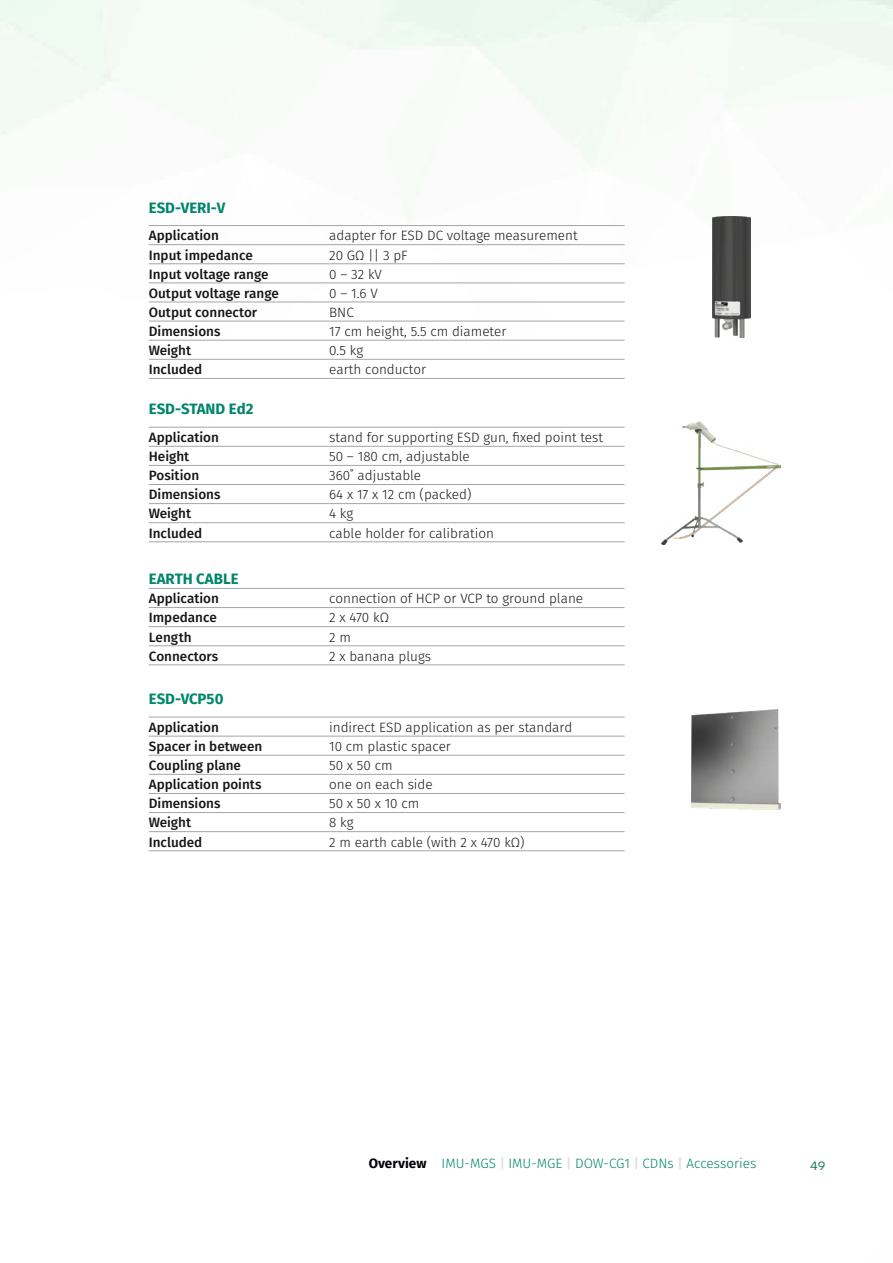
<style>
.page{position:relative;width:893px;height:1263px;background:#fff}
.page>*{position:absolute;margin:0;border:0;box-sizing:border-box;transform-origin:0 0}
.Introtext_Grün_Broch{font:700 15px "Fira Sans";color:#00866a}
.TS_Tabelleneinträge{font:700 15px "Fira Sans";color:#00866a}
.t1{font:15px "Novecentosanswide";color:#23805f}
.TS_Tabelleneinträge-2{font:300 13.5px "Fira Sans";color:#151616}
.TS_Tabelleneintrag_p{font:500 13.5px "Fira Sans";color:#151616}
.t2{font:300 13.5px "Fira Sans";color:#00866a}
.s1{font-weight:700;color:#020307}
.s2{font-weight:500;color:#dddede}
</style>
<div class="page">
<img style="left:0;top:0;width:893px;height:852px">
<hr style="left:149px;top:225px;width:180px;height:1px;background:#a4a5a5">
<hr style="left:329px;top:225px;width:296px;height:1px;background:#a4a5a5">
<hr style="left:149px;top:244px;width:180px;height:1px;background:#a4a5a5">
<hr style="left:329px;top:244px;width:296px;height:1px;background:#a4a5a5">
<hr style="left:149px;top:263px;width:180px;height:1px;background:#a4a5a5">
<hr style="left:329px;top:263px;width:296px;height:1px;background:#a4a5a5">
<hr style="left:149px;top:283px;width:180px;height:1px;background:#a4a5a5">
<hr style="left:329px;top:283px;width:296px;height:1px;background:#a4a5a5">
<hr style="left:149px;top:302px;width:180px;height:1px;background:#a4a5a5">
<hr style="left:329px;top:302px;width:296px;height:1px;background:#a4a5a5">
<hr style="left:149px;top:321px;width:180px;height:1px;background:#a4a5a5">
<hr style="left:329px;top:321px;width:296px;height:1px;background:#a4a5a5">
<hr style="left:149px;top:340px;width:180px;height:1px;background:#a4a5a5">
<hr style="left:329px;top:340px;width:296px;height:1px;background:#a4a5a5">
<hr style="left:149px;top:359px;width:180px;height:1px;background:#a4a5a5">
<hr style="left:329px;top:359px;width:296px;height:1px;background:#a4a5a5">
<hr style="left:149px;top:378px;width:180px;height:1px;background:#a4a5a5">
<hr style="left:329px;top:378px;width:296px;height:1px;background:#a4a5a5">
<hr style="left:149px;top:427px;width:180px;height:1px;background:#a4a5a5">
<hr style="left:329px;top:427px;width:296px;height:1px;background:#a4a5a5">
<hr style="left:149px;top:446px;width:180px;height:1px;background:#a4a5a5">
<hr style="left:329px;top:446px;width:296px;height:1px;background:#a4a5a5">
<hr style="left:149px;top:465px;width:180px;height:1px;background:#a4a5a5">
<hr style="left:329px;top:465px;width:296px;height:1px;background:#a4a5a5">
<hr style="left:149px;top:484px;width:180px;height:1px;background:#a4a5a5">
<hr style="left:329px;top:484px;width:296px;height:1px;background:#a4a5a5">
<hr style="left:149px;top:503px;width:180px;height:1px;background:#a4a5a5">
<hr style="left:329px;top:503px;width:296px;height:1px;background:#a4a5a5">
<hr style="left:149px;top:522px;width:180px;height:1px;background:#a4a5a5">
<hr style="left:329px;top:522px;width:296px;height:1px;background:#a4a5a5">
<hr style="left:149px;top:541px;width:180px;height:1px;background:#a4a5a5">
<hr style="left:329px;top:541px;width:296px;height:1px;background:#a4a5a5">
<hr style="left:149px;top:588px;width:180px;height:1px;background:#a4a5a5">
<hr style="left:329px;top:588px;width:296px;height:1px;background:#a4a5a5">
<hr style="left:149px;top:607px;width:180px;height:1px;background:#a4a5a5">
<hr style="left:329px;top:607px;width:296px;height:1px;background:#a4a5a5">
<hr style="left:149px;top:626px;width:180px;height:1px;background:#a4a5a5">
<hr style="left:329px;top:626px;width:296px;height:1px;background:#a4a5a5">
<hr style="left:149px;top:645px;width:180px;height:1px;background:#a4a5a5">
<hr style="left:329px;top:645px;width:296px;height:1px;background:#a4a5a5">
<hr style="left:149px;top:665px;width:180px;height:1px;background:#a4a5a5">
<hr style="left:329px;top:665px;width:296px;height:1px;background:#a4a5a5">
<hr style="left:149px;top:717px;width:180px;height:1px;background:#a4a5a5">
<hr style="left:329px;top:717px;width:296px;height:1px;background:#a4a5a5">
<hr style="left:149px;top:736px;width:180px;height:1px;background:#a4a5a5">
<hr style="left:329px;top:736px;width:296px;height:1px;background:#a4a5a5">
<hr style="left:149px;top:755px;width:180px;height:1px;background:#a4a5a5">
<hr style="left:329px;top:755px;width:296px;height:1px;background:#a4a5a5">
<hr style="left:149px;top:774px;width:180px;height:1px;background:#a4a5a5">
<hr style="left:329px;top:774px;width:296px;height:1px;background:#a4a5a5">
<hr style="left:149px;top:793px;width:180px;height:1px;background:#a4a5a5">
<hr style="left:329px;top:793px;width:296px;height:1px;background:#a4a5a5">
<hr style="left:149px;top:812px;width:180px;height:1px;background:#a4a5a5">
<hr style="left:329px;top:812px;width:296px;height:1px;background:#a4a5a5">
<hr style="left:149px;top:831px;width:180px;height:1px;background:#a4a5a5">
<hr style="left:329px;top:831px;width:296px;height:1px;background:#a4a5a5">
<hr style="left:149px;top:850px;width:180px;height:1px;background:#a4a5a5">
<hr style="left:329px;top:850px;width:296px;height:1px;background:#a4a5a5">
<img style="left:713px;top:217px;width:37px;height:121px">
<img style="left:662px;top:421px;width:119px;height:123px">
<img style="left:691px;top:709px;width:90px;height:100px">
<p class="Introtext_Grün_Broch" style="left:149px;top:197px;width:78px">ESD-VERI-V</p>
<p class="TS_Tabelleneintrag_p" style="left:149px;top:226px;width:72px">Application</p>
<p class="TS_Tabelleneinträge-2" style="left:329px;top:226px;width:250px">adapter for ESD DC voltage measurement</p>
<p class="TS_Tabelleneintrag_p" style="left:149px;top:245px;width:105px">Input impedance</p>
<p class="TS_Tabelleneinträge-2" style="left:329px;top:245px;width:80px">20 GΩ || 3 pF</p>
<p class="TS_Tabelleneintrag_p" style="left:149px;top:264px;width:121px">Input voltage range</p>
<p class="TS_Tabelleneinträge-2" style="left:329px;top:264px;width:54px">0 – 32 kV</p>
<p class="TS_Tabelleneintrag_p" style="left:149px;top:284px;width:132px">Output voltage range</p>
<p class="TS_Tabelleneinträge-2" style="left:329px;top:284px;width:50px">0 – 1.6 V</p>
<p class="TS_Tabelleneintrag_p" style="left:149px;top:303px;width:110px">Output connector</p>
<p class="TS_Tabelleneinträge-2" style="left:329px;top:303px;width:26px">BNC</p>
<p class="TS_Tabelleneintrag_p" style="left:149px;top:322px;width:73px">Dimensions</p>
<p class="TS_Tabelleneinträge-2" style="left:329px;top:322px;width:179px">17 cm height, 5.5 cm diameter</p>
<p class="TS_Tabelleneintrag_p" style="left:149px;top:341px;width:44px">Weight</p>
<p class="TS_Tabelleneinträge-2" style="left:329px;top:341px;width:35px">0.5 kg</p>
<p class="TS_Tabelleneintrag_p" style="left:149px;top:360px;width:55px">Included</p>
<p class="TS_Tabelleneinträge-2" style="left:329px;top:360px;width:98px">earth conductor</p>
<p class="Introtext_Grün_Broch" style="left:149px;top:398px;width:106px">ESD-STAND Ed2</p>
<p class="TS_Tabelleneintrag_p" style="left:149px;top:428px;width:72px">Application</p>
<p class="TS_Tabelleneinträge-2" style="left:329px;top:428px;width:275px">stand for supporting ESD gun, fixed point test</p>
<p class="TS_Tabelleneintrag_p" style="left:149px;top:447px;width:42px">Height</p>
<p class="TS_Tabelleneinträge-2" style="left:329px;top:447px;width:142px">50 – 180 cm, adjustable</p>
<p class="TS_Tabelleneintrag_p" style="left:149px;top:466px;width:52px">Position</p>
<p class="TS_Tabelleneinträge-2" style="left:329px;top:466px;width:93px">360˚ adjustable</p>
<p class="TS_Tabelleneintrag_p" style="left:149px;top:485px;width:73px">Dimensions</p>
<p class="TS_Tabelleneinträge-2" style="left:329px;top:485px;width:144px">64 x 17 x 12 cm (packed)</p>
<p class="TS_Tabelleneintrag_p" style="left:149px;top:504px;width:44px">Weight</p>
<p class="TS_Tabelleneinträge-2" style="left:329px;top:504px;width:26px">4 kg</p>
<p class="TS_Tabelleneintrag_p" style="left:149px;top:523px;width:55px">Included</p>
<p class="TS_Tabelleneinträge-2" style="left:329px;top:523px;width:166px">cable holder for calibration</p>
<p class="TS_Tabelleneinträge" style="left:149px;top:568px;width:91px">EARTH CABLE</p>
<p class="TS_Tabelleneintrag_p" style="left:149px;top:589px;width:72px">Application</p>
<p class="TS_Tabelleneinträge-2" style="left:329px;top:589px;width:255px">connection of HCP or VCP to ground plane</p>
<p class="TS_Tabelleneintrag_p" style="left:149px;top:608px;width:70px">Impedance</p>
<p class="TS_Tabelleneinträge-2" style="left:329px;top:608px;width:61px">2 x 470 kΩ</p>
<p class="TS_Tabelleneintrag_p" style="left:149px;top:627px;width:44px">Length</p>
<p class="TS_Tabelleneinträge-2" style="left:329px;top:627px;width:23px">2 m</p>
<p class="TS_Tabelleneintrag_p" style="left:149px;top:646px;width:71px">Connectors</p>
<p class="TS_Tabelleneinträge-2" style="left:329px;top:646px;width:103px">2 x banana plugs</p>
<p class="Introtext_Grün_Broch" style="left:149px;top:688px;width:76px">ESD-VCP50</p>
<p class="TS_Tabelleneintrag_p" style="left:149px;top:718px;width:72px">Application</p>
<p class="TS_Tabelleneinträge-2" style="left:329px;top:718px;width:245px">indirect ESD application as per standard</p>
<p class="TS_Tabelleneintrag_p" style="left:149px;top:737px;width:115px">Spacer in between</p>
<p class="TS_Tabelleneinträge-2" style="left:329px;top:737px;width:123px">10 cm plastic spacer</p>
<p class="TS_Tabelleneintrag_p" style="left:149px;top:756px;width:94px">Coupling plane</p>
<p class="TS_Tabelleneinträge-2" style="left:329px;top:756px;width:65px">50 x 50 cm</p>
<p class="TS_Tabelleneintrag_p" style="left:149px;top:775px;width:114px">Application points</p>
<p class="TS_Tabelleneinträge-2" style="left:329px;top:775px;width:105px">one on each side</p>
<p class="TS_Tabelleneintrag_p" style="left:149px;top:794px;width:73px">Dimensions</p>
<p class="TS_Tabelleneinträge-2" style="left:329px;top:794px;width:92px">50 x 50 x 10 cm</p>
<p class="TS_Tabelleneintrag_p" style="left:149px;top:813px;width:44px">Weight</p>
<p class="TS_Tabelleneinträge-2" style="left:329px;top:813px;width:26px">8 kg</p>
<p class="TS_Tabelleneintrag_p" style="left:149px;top:832px;width:55px">Included</p>
<p class="TS_Tabelleneinträge-2" style="left:329px;top:832px;width:197px">2 m earth cable (with 2 x 470 kΩ)</p>
<p class="t2" style="left:369px;top:1154px;width:389px"><span class="s1">Overview</span> IMU-MGS <span class="s2">|</span> IMU-MGE <span class="s2">|</span> DOW-CG1 <span class="s2">|</span> CDNs <span class="s2">|</span> Accessories</p>
<p class="t1" style="left:810px;top:1156px;width:17px">49</p>
</div>
